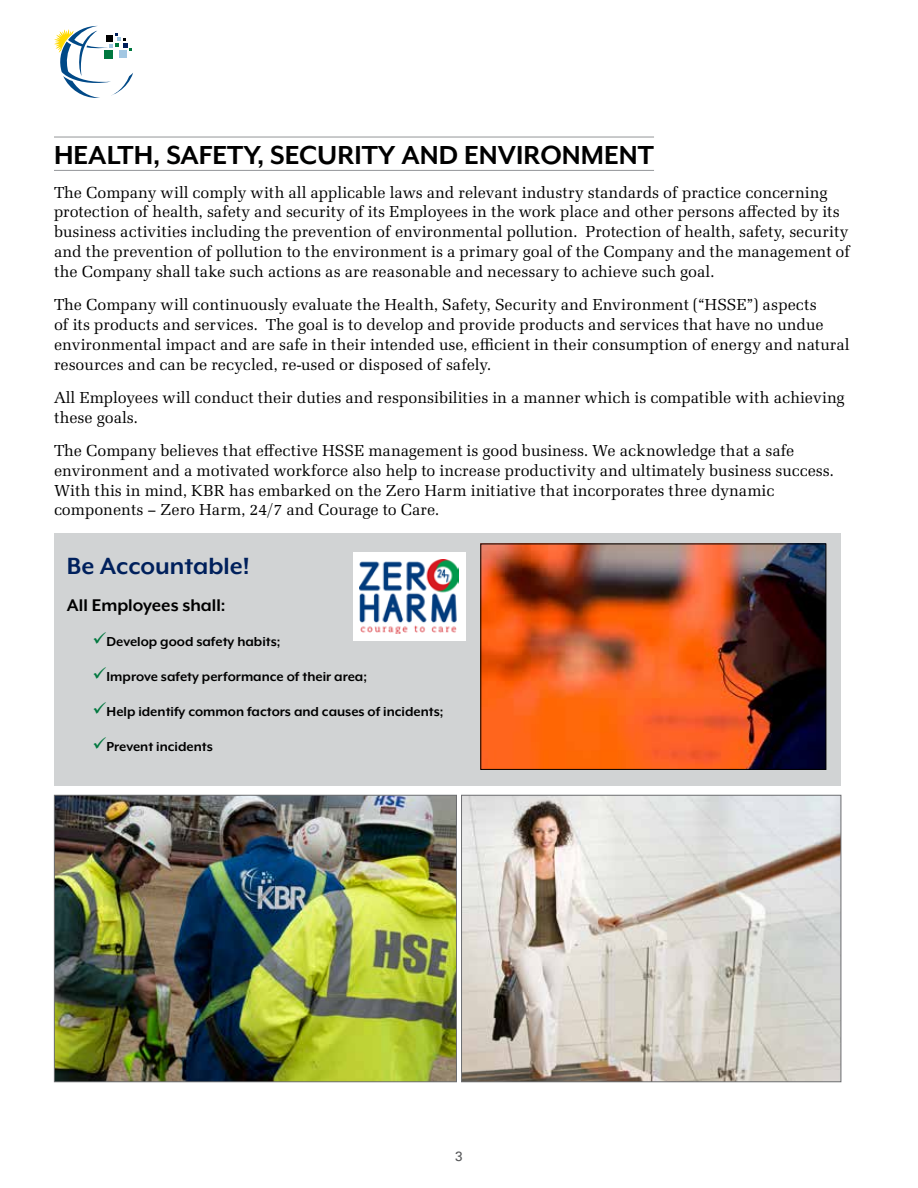
<style>
.page{position:relative;width:918px;height:1188px;background:#fff}
.page>*{position:absolute;margin:0;border:0;box-sizing:border-box;transform-origin:0 0}
.t1{font:700 30px "Mr Eaves XL Mod OT";color:#000}
.t2{font:700 27px "Mr Eaves XL Mod OT";color:#00205c}
.t3{font:700 19.5px "Mr Eaves XL Mod OT";color:#000}
.t4{font:16.5px/19.8px "Latino URW";color:#000}
.t5{font:700 15px "Mr Eaves XL Mod OT";color:#000}
.t6{font:13.5px "Univers";color:#58595b}
.s1{color:#00783f}
</style>
<div class="page">
<svg style="left:54px;top:26px;width:79px;height:72px"></svg>
<div style="left:54px;top:534px;width:787px;height:252px;background:#d1d3d4"></div>
<img style="left:483px;top:546px;width:341px;height:222px">
<div style="left:481px;top:544px;width:345px;height:226px;border:1px solid #000"></div>
<img style="left:56px;top:797px;width:399px;height:283px">
<div style="left:54px;top:795px;width:403px;height:287px;border:1px solid #6d6e71"></div>
<img style="left:463px;top:797px;width:376px;height:283px">
<div style="left:461px;top:795px;width:380px;height:287px;border:1px solid #6d6e71"></div>
<hr style="left:54px;top:137px;width:600px;height:1px;background:#939598">
<hr style="left:54px;top:170px;width:600px;height:1px;background:#939598">
<div style="left:353px;top:552px;width:112px;height:89px;background:#fff"></div>
<img style="left:359px;top:560px;width:100px;height:74px">
<h1 class="t1" style="left:54px;top:140px;width:602px">HEALTH, SAFETY, SECURITY AND ENVIRONMENT</h1>
<p class="t4" style="left:54px;top:182px;width:798px">The Company will comply with all applicable laws and relevant industry standards of practice concerning protection of health, safety and security of its Employees in the work place and other persons affected by its business activities including the prevention of environmental pollution. Protection of health, safety, security and the prevention of pollution to the environment is a primary goal of the Company and the management of the Company shall take such actions as are reasonable and necessary to achieve such goal.</p>
<p class="t4" style="left:54px;top:295px;width:797px">The Company will continuously evaluate the Health, Safety, Security and Environment (“HSSE”) aspects<br>of its products and services. The goal is to develop and provide products and services that have no undue environmental impact and are safe in their intended use, efficient in their consumption of energy and natural resources and can be recycled, re-used or disposed of safely.</p>
<p class="t4" style="left:54px;top:388px;width:792px">All Employees will conduct their duties and responsibilities in a manner which is compatible with achieving these goals.</p>
<p class="t4" style="left:54px;top:441px;width:781px">The Company believes that effective HSSE management is good business. We acknowledge that a safe environment and a motivated workforce also help to increase productivity and ultimately business success.<br>With this in mind, KBR has embarked on the Zero Harm initiative that incorporates three dynamic components – Zero Harm, 24/7 and Courage to Care.</p>
<h2 class="t2" style="left:67px;top:552px;width:184px">Be Accountable!</h2>
<p class="t3" style="left:67px;top:595px;width:160px">All Employees shall:</p>
<p class="t5" style="left:92px;top:634px;width:190px"><span class="s1">✓</span>Develop good safety habits;</p>
<p class="t5" style="left:92px;top:669px;width:276px"><span class="s1">✓</span>Improve safety performance of their area;</p>
<p class="t5" style="left:92px;top:704px;width:352px"><span class="s1">✓</span>Help identify common factors and causes of incidents;</p>
<p class="t5" style="left:92px;top:739px;width:122px"><span class="s1">✓</span>Prevent incidents</p>
<p class="t6" style="left:455px;top:1148px;width:9px">3</p>
</div>
